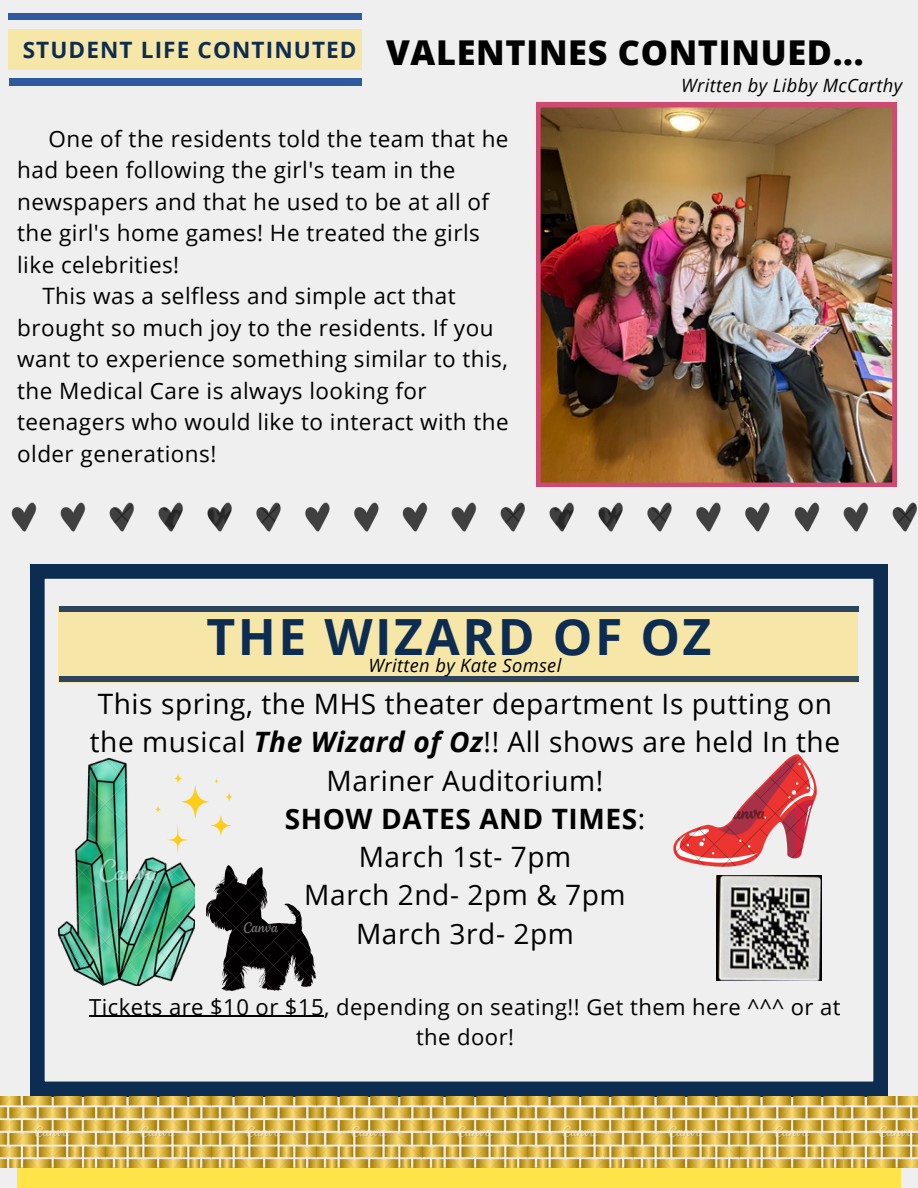
<style>
.page{position:relative;width:918px;height:1188px;background:#efefef}
.page>*{position:absolute;margin:0;border:0;box-sizing:border-box;transform-origin:0 0}
.t1{font:700 49.95px "Open Sans";letter-spacing:.05em;color:#0d2c52}
.t2{font:800 34.2px "Open Sans";letter-spacing:.02em;color:#000}
.t3{font:28.05px/38.2px "Open Sans";letter-spacing:.02em;color:#000;text-align:center}
.t4{font:22.5px "Open Sans";letter-spacing:.02em;color:#000}
.t5{font:700 22.5px "Open Sans";letter-spacing:.05em;color:#0d2c52}
.t6{font:22.05px/30.3px "Open Sans";letter-spacing:.02em;color:#000;text-align:center}
.t7{font:italic 18.3px "Open Sans";letter-spacing:.02em;color:#000}
.s1{font-weight:700;font-style:italic}
.s2{font-weight:700}
</style>
<div class="page">
<div style="left:9px;top:29px;width:353px;height:40px;background:#f6e7a9"></div>
<div style="left:10px;top:78px;width:352px;height:8px;background:#2e5aa0"></div>
<div style="left:9px;top:13px;width:353px;height:7px;background:#2e5aa0"></div>
<img style="left:536px;top:103px;width:361px;height:384px">
<img style="left:11px;top:502px;width:367px;height:30px">
<img style="left:403px;top:502px;width:367px;height:30px">
<img style="left:795px;top:502px;width:122px;height:30px">
<svg style="left:30px;top:564px;width:858px;height:532px"></svg>
<hr style="left:89px;top:1016px;width:235px;height:1px;background:#000">
<div style="left:58px;top:607px;width:800px;height:76px;background:#f6e7a9"></div>
<div style="left:59px;top:607px;width:800px;height:5px;background:#2c445d"></div>
<div style="left:59px;top:676px;width:800px;height:6px;background:#2c445d"></div>
<img style="left:716px;top:876px;width:105px;height:105px">
<img style="left:58px;top:759px;width:136px;height:227px">
<img style="left:668px;top:755px;width:152px;height:118px">
<img style="left:206px;top:865px;width:109px;height:125px">
<svg style="left:155px;top:805px;width:6px;height:8px"></svg>
<svg style="left:167px;top:773px;width:66px;height:81px"></svg>
<div style="left:17px;top:1168px;width:883px;height:20px;background:#fee349"></div>
<img style="left:0;top:1096px;width:918px;height:71px">
<h5 class="t5" style="left:23px;top:34px;width:335px">STUDENT LIFE CONTINUTED</h5>
<p class="t2" style="left:386px;top:28px;width:479px">VALENTINES CONTINUED...</p>
<p class="t7" style="left:681px;top:73px;width:223px">Written by Libby McCarthy</p>
<p class="t4" style="left:49px;top:123px;width:461px">One of the residents told the team that he</p>
<p class="t4" style="left:17px;top:154px;width:440px">had been following the girl's team in the</p>
<p class="t4" style="left:17px;top:186px;width:474px">newspapers and that he used to be at all of</p>
<p class="t4" style="left:17px;top:217px;width:464px">the girl's home games! He treated the girls</p>
<p class="t4" style="left:17px;top:249px;width:164px">like celebrities!</p>
<p class="t4" style="left:42px;top:280px;width:415px">This was a selfless and simple act that</p>
<p class="t4" style="left:17px;top:312px;width:478px">brought so much joy to the residents. If you</p>
<p class="t4" style="left:17px;top:343px;width:492px">want to experience something similar to this,</p>
<p class="t4" style="left:17px;top:375px;width:411px">the Medical Care is always looking for</p>
<p class="t4" style="left:17px;top:406px;width:493px">teenagers who would like to interact with the</p>
<p class="t4" style="left:17px;top:438px;width:201px">older generations!</p>
<p class="t1" style="left:206px;top:602px;width:507px">THE WIZARD OF OZ</p>
<p class="t7" style="left:369px;top:652px;width:194px">Written by Kate Somsel</p>
<p class="t3" style="left:90px;top:684px;width:752px">This spring, the MHS theater department Is putting on the musical <span class="s1">The Wizard of Oz</span>!! All shows are held In the<br>Mariner Auditorium!<br><span class="s2">SHOW DATES AND TIMES</span>:<br>March 1st- 7pm<br>March 2nd- 2pm &amp; 7pm<br>March 3rd- 2pm</p>
<p class="t6" style="left:89px;top:991px;width:753px">Tickets are $10 or $15, depending on seating!! Get them here ^^^ or at the door!</p>
</div>
